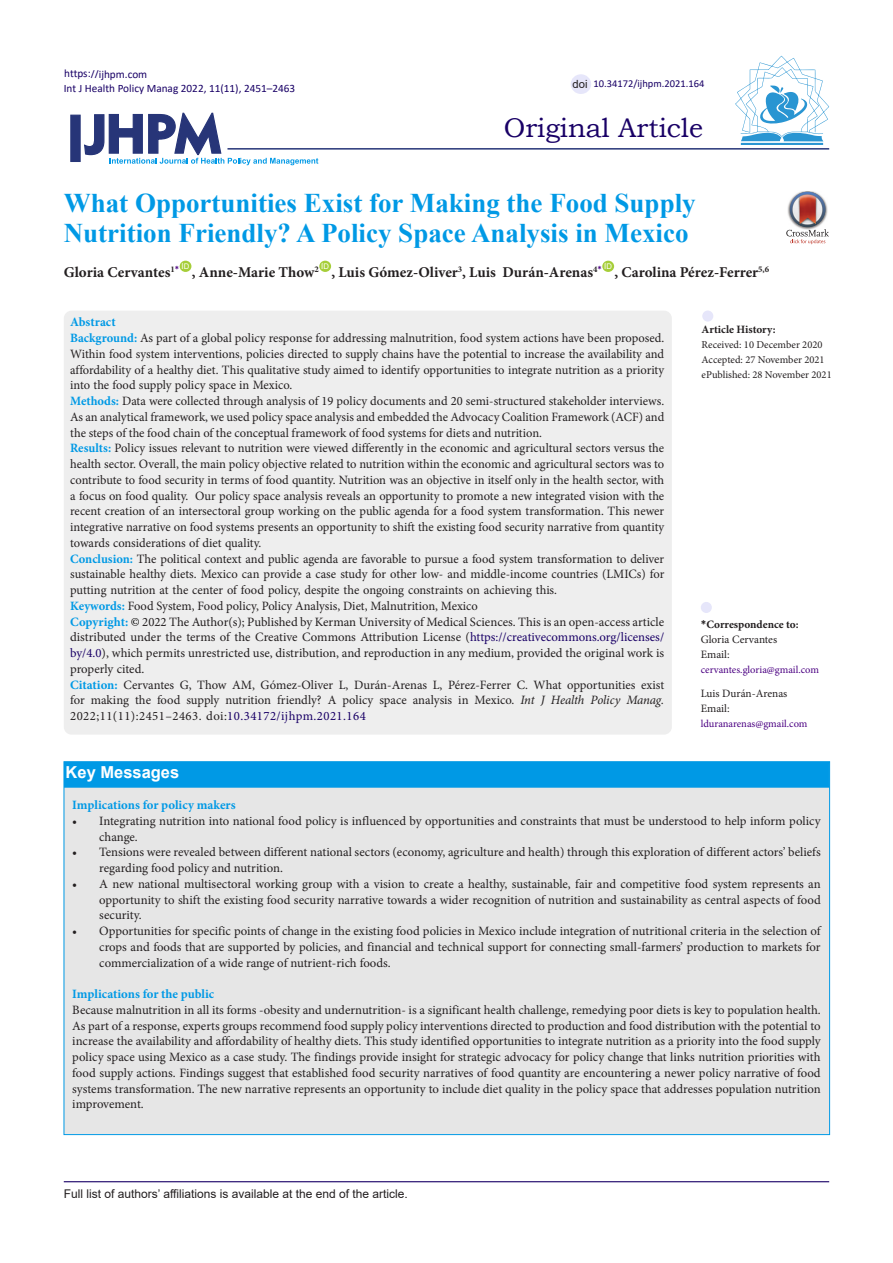
<style>
.page{position:relative;width:893px;height:1263px;background:#fff}
.page>*{position:absolute;margin:0;border:0;box-sizing:border-box;transform-origin:0 0}
.Default{font:700 27px/30px "Times New Roman";color:#0099e5}
.t1{font:27px "Bookman Old Style";color:#190066}
.t2{font:700 16.5px "Arial";color:#fff}
.Default-2{font:700 15px "Minion Pro";color:#231f20}
.Default-3{font:12.75px/15.8px "Minion Pro";color:#231f20;text-align:justify}
.Default-4{font:700 12.75px "Minion Pro";color:#0099e5}
.t3{font:12px "Arial";color:#231f20}
.t4{font:11.25px "Calibri";color:#190066}
.t5{font:11.25px "Minion Pro";color:#231f20}
.t6{font:700 11.25px "Minion Pro";color:#231f20}
.t7{font:11.25px "Arial";color:#231f20}
.t8{font:10.5px "Minion Pro";color:#231f20}
.t9{font:10.5px "Minion Pro";color:#4b0082}
.t10{font:10.5px "Calibri";color:#190066}
.t11{font:7.8px "Arial";color:#fff}
.s1{font-weight:700;color:#0099e5}
.s2{color:#000}
.s3{color:#190066}
.s4{font-style:italic}
.s5{font-family:"Calibri"}
</style>
<div class="page">
<svg style="left:84px;top:112px;width:234px;height:53px"></svg>
<div style="left:70px;top:115px;width:11px;height:47px;background:#273578;border:1px solid #273578"></div>
<div style="left:180px;top:261px;width:11px;height:11px;background:#a6ce39;border-radius:50%"></div>
<div style="left:319px;top:261px;width:12px;height:11px;background:#a6ce39;border-radius:50%"></div>
<div style="left:602px;top:261px;width:12px;height:11px;background:#a6ce39;border-radius:50%"></div>
<hr style="left:227px;top:148px;width:602px;height:2px;background:#273578">
<div style="left:64px;top:311px;width:608px;height:424px;background:#eee;border-radius:8px"></div>
<div style="left:701px;top:602px;width:11px;height:11px;background:#e6e6fa;border-radius:50%"></div>
<div style="left:702px;top:310px;width:11px;height:12px;background:#e6e6fa;border-radius:50%"></div>
<hr style="left:64px;top:1181px;width:765px;height:1px;background:#190066">
<hr style="left:741px;top:143px;width:82px;height:2px;background:#2995d2">
<svg style="left:735px;top:56px;width:94px;height:85px"></svg>
<div style="left:571px;top:74px;width:20px;height:20px;background:#e6e6fa;border-radius:50%"></div>
<img style="left:801px;top:191px;width:13px;height:1px">
<svg style="left:786px;top:192px;width:43px;height:52px"></svg>
<div style="left:64px;top:761px;width:766px;height:374px;background:#e6e6e6;border:1px solid #0099e5"></div>
<div style="left:64px;top:762px;width:766px;height:26px;background:#0099e5;border:2px solid #0099e5"></div>
<p class="t4" style="left:64px;top:66px;width:85px">https://ijhpm.com</p>
<p class="t4" style="left:64px;top:81px;width:233px">Int J Health Policy Manag 2022, 11(11), 2451–2463</p>
<p class="t7" style="left:573px;top:76px;width:17px">doi</p>
<p class="t10" style="left:593px;top:76px;width:112px">10.34172/ijhpm.2021.164</p>
<p class="t1" style="left:504px;top:110px;width:201px">Original Article</p>
<p class="Default" style="left:64px;top:188px;width:633px">What Opportunities Exist for Making the Food Supply<br>Nutrition Friendly? A Policy Space Analysis in Mexico</p>
<p class="Default-2" style="left:64px;top:262px;width:117px">Gloria Cervantes<sup>1</sup><sup>*</sup></p>
<p class="t11" style="left:182px;top:261px;width:9px">ID</p>
<p class="t11" style="left:321px;top:261px;width:9px">ID</p>
<p class="Default-2" style="left:331px;top:262px;width:272px">, Luis Gómez-Oliver<sup>3</sup>, Luis Durán-Arenas<sup>4</sup><sup>*</sup></p>
<p class="t11" style="left:604px;top:261px;width:9px">ID</p>
<p class="Default-2" style="left:614px;top:262px;width:156px">, Carolina Pérez-Ferrer<sup>5,6</sup></p>
<p class="Default-2" style="left:192px;top:262px;width:129px">, Anne-Marie Thow<sup>2</sup></p>
<p class="Default-4" style="left:70px;top:313px;width:47px">Abstract</p>
<p class="Default-3" style="left:70px;top:330px;width:596px"><span class="s1">Background:</span> As part of a global policy response for addressing malnutrition, food system actions have been proposed.<br>Within food system interventions, policies directed to supply chains have the potential to increase the availability and affordability of a healthy diet. This qualitative study aimed to identify opportunities to integrate nutrition as a priority into the food supply policy space in Mexico.</p>
<p class="Default-3" style="left:70px;top:393px;width:596px"><span class="s1">Methods:</span> Data were collected through analysis of 19 policy documents and 20 semi-structured stakeholder interviews.<br>As an analytical framework, we used policy space analysis and embedded the Advocacy Coalition Framework (ACF) and the steps of the food chain of the conceptual framework of food systems for diets and nutrition.</p>
<p class="Default-3" style="left:70px;top:440px;width:596px"><span class="s1">Results:</span> Policy issues relevant to nutrition were viewed differently in the economic and agricultural sectors versus the health sector. Overall, the main policy objective related to nutrition within the economic and agricultural sectors was to contribute to food security in terms of food quantity. Nutrition was an objective in itself only in the health sector, with a focus on food quality. Our policy space analysis reveals an opportunity to promote a new integrated vision with the recent creation of an intersectoral group working on the public agenda for a food system transformation. This newer integrative narrative on food systems presents an opportunity to shift the existing food security narrative from quantity towards considerations of diet quality.</p>
<p class="Default-3" style="left:70px;top:551px;width:596px"><span class="s1">Conclusion:</span> The political context and public agenda are favorable to pursue a food system transformation to deliver sustainable healthy diets. Mexico can provide a case study for other low- and middle-income countries (LMICs) for putting nutrition at the center of food policy, despite the ongoing constraints on achieving this.</p>
<p class="Default-3" style="left:70px;top:598px;width:409px"><span class="s1">Keywords:</span> Food System, Food policy, Policy Analysis, Diet, Malnutrition, Mexico</p>
<p class="Default-3" style="left:70px;top:614px;width:596px"><span class="s1">Copyright:</span> <span class="s2">©</span> 2022 The Author(s); Published by Kerman University of Medical Sciences. This is an open-access article distributed under the terms of the Creative Commons Attribution License (<span class="s3">https://creativecommons.org/licenses/ by/4.0</span>), which permits unrestricted use, distribution, and reproduction in any medium, provided the original work is properly cited.</p>
<p class="Default-3" style="left:70px;top:677px;width:596px"><span class="s1">Citation:</span> Cervantes G, Thow AM, Gómez-Oliver L, Durán-Arenas L, Pérez-Ferrer C. What opportunities exist for making the food supply nutrition friendly? A policy space analysis in Mexico. <span class="s4">Int J Health Policy Manag.<br></span>2022;11(11):2451–2463. doi:<span class="s3">10.34172/ijhpm.2021.164</span></p>
<p class="t2" style="left:66px;top:761px;width:115px">Key Messages</p>
<p class="t6" style="left:702px;top:322px;width:76px">Article History:</p>
<p class="t8" style="left:702px;top:338px;width:122px">Received: 10 December 2020</p>
<p class="t8" style="left:702px;top:353px;width:124px">Accepted: 27 November 2021</p>
<p class="t8" style="left:702px;top:368px;width:132px">ePublished: 28 November 2021</p>
<p class="t6" style="left:701px;top:616px;width:99px"><span class="s5">*</span>Correspondence to:</p>
<p class="t5" style="left:701px;top:632px;width:78px">Gloria Cervantes</p>
<p class="t5" style="left:701px;top:647px;width:30px">Email:</p>
<p class="t9" style="left:701px;top:663px;width:120px">cervantes.gloria@gmail.com</p>
<p class="t5" style="left:701px;top:685px;width:88px">Luis Durán-Arenas</p>
<p class="t5" style="left:701px;top:700px;width:30px">Email:</p>
<p class="t9" style="left:701px;top:716px;width:108px">lduranarenas@gmail.com</p>
<p class="Default-4" style="left:72px;top:796px;width:165px">Implications for policy makers</p>
<p class="Default-3" style="left:99px;top:813px;width:723px;text-indent:-27px">• Integrating nutrition into national food policy is influenced by opportunities and constraints that must be understood to help inform policy change.</p>
<p class="Default-3" style="left:99px;top:844px;width:723px;text-indent:-27px">• Tensions were revealed between different national sectors (economy, agriculture and health) through this exploration of different actors’ beliefs regarding food policy and nutrition.</p>
<p class="Default-3" style="left:99px;top:876px;width:723px;text-indent:-27px">• A new national multisectoral working group with a vision to create a healthy, sustainable, fair and competitive food system represents an opportunity to shift the existing food security narrative towards a wider recognition of nutrition and sustainability as central aspects of food security.</p>
<p class="Default-3" style="left:99px;top:923px;width:723px;text-indent:-27px">• Opportunities for specific points of change in the existing food policies in Mexico include integration of nutritional criteria in the selection of crops and foods that are supported by policies, and financial and technical support for connecting small-farmers’ production to markets for commercialization of a wide range of nutrient-rich foods.</p>
<p class="Default-4" style="left:72px;top:985px;width:144px">Implications for the public</p>
<p class="Default-3" style="left:72px;top:1002px;width:750px">Because malnutrition in all its forms -obesity and undernutrition- is a significant health challenge, remedying poor diets is key to population health.<br>As part of a response, experts groups recommend food supply policy interventions directed to production and food distribution with the potential to increase the availability and affordability of healthy diets. This study identified opportunities to integrate nutrition as a priority into the food supply policy space using Mexico as a case study. The findings provide insight for strategic advocacy for policy change that links nutrition priorities with food supply actions. Findings suggest that established food security narratives of food quantity are encountering a newer policy narrative of food systems transformation. The new narrative represents an opportunity to include diet quality in the policy space that addresses population nutrition improvement.</p>
<p class="t3" style="left:64px;top:1185px;width:346px">Full list of authors’ affiliations is available at the end of the article.</p>
</div>
